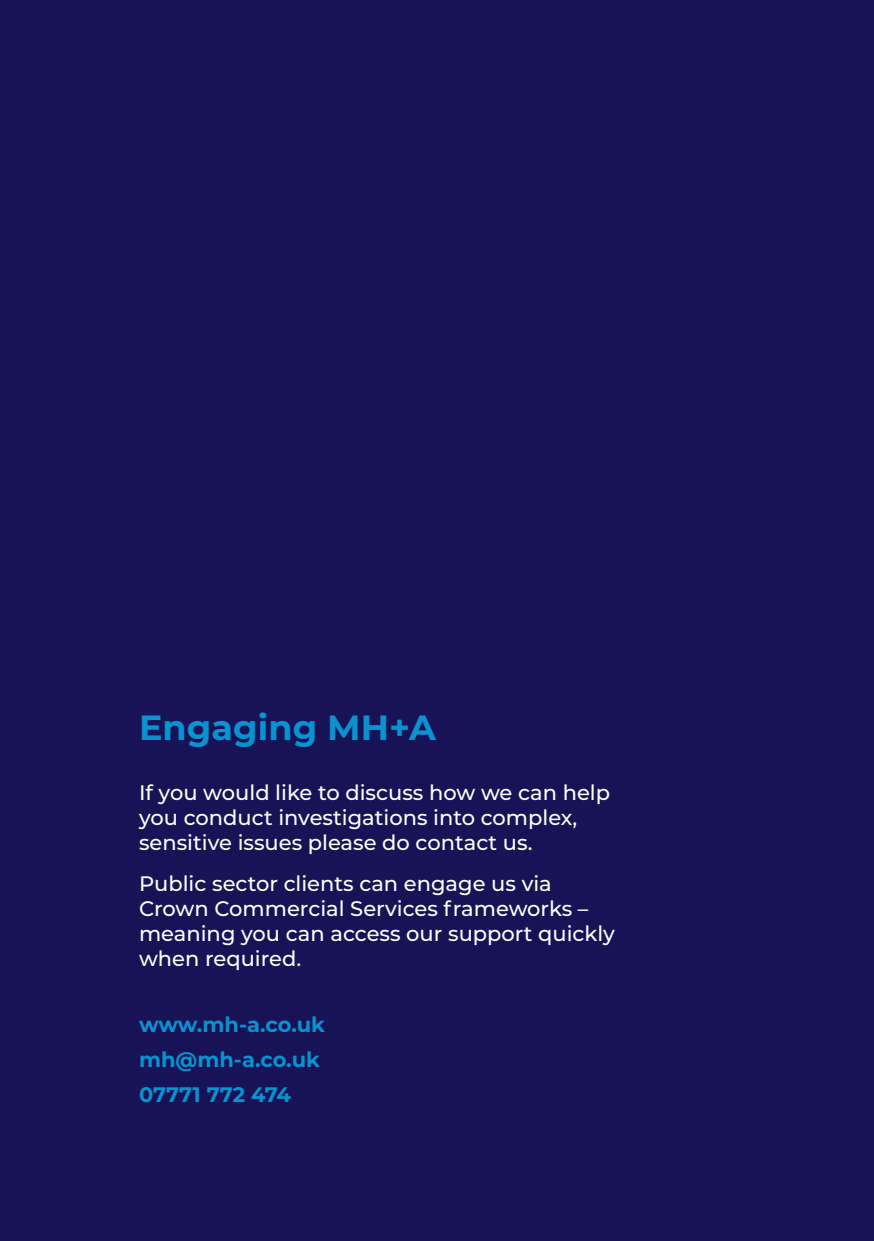
<style>
.page{position:relative;width:874px;height:1241px;background:#fff}
.page>*{position:absolute;margin:0;border:0;box-sizing:border-box;transform-origin:0 0}
.t1{font:700 35px "Montserrat";color:#0892d0}
.t2{font:500 21px/25.2px "Montserrat";color:#fff}
.t3{font:700 21px/35.2px "Montserrat";color:#0892d0}
</style>
<div class="page">
<div style="left:0;top:0;width:873px;height:1240px;background:#181356"></div>
<h1 class="t1" style="left:139px;top:702px;width:298px">Engaging MH+A</h1>
<p class="t2" style="left:139px;top:779px;width:472px">If you would like to discuss how we can help you conduct investigations into complex, sensitive issues please do contact us.</p>
<p class="t2" style="left:139px;top:869px;width:477px">Public sector clients can engage us via Crown Commercial Services frameworks – meaning you can access our support quickly when required.</p>
<p class="t3" style="left:139px;top:1005px;width:187px">www.mh-a.co.uk mh@mh-a.co.uk<br>07771 772 474</p>
</div>
